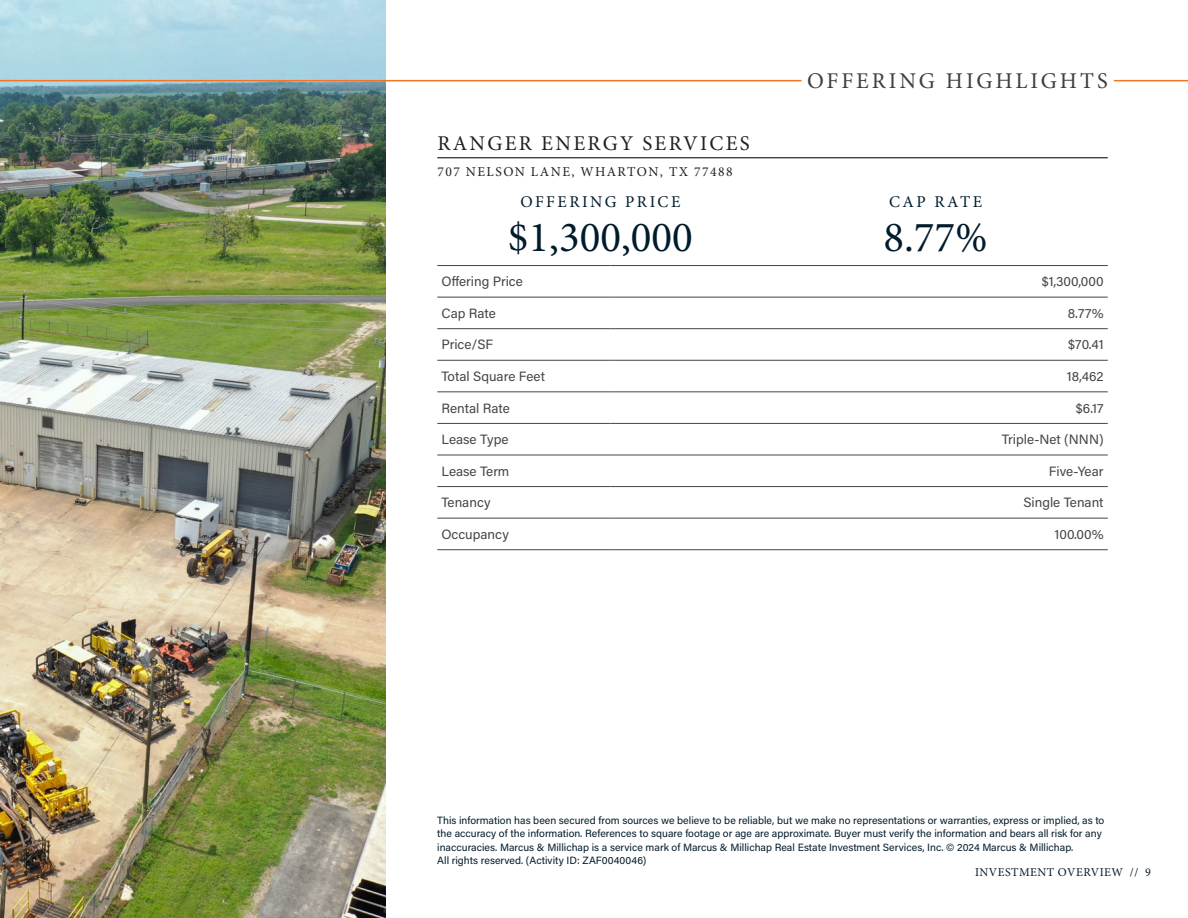
<style>
.page{position:relative;width:1188px;height:918px;background:#fff}
.page>*{position:absolute;margin:0;border:0;box-sizing:border-box;transform-origin:0 0}
.t1{font:43.05px "Minion Pro";color:#001b2b}
.t2{font:22.5px "Minion Pro";letter-spacing:.13em;color:#3e3e3f}
.t3{font:21px "Minion Pro";letter-spacing:.11em;color:#231f20}
.t4{font:16.5px "Minion Pro";letter-spacing:.15em;color:#001b2b}
.t5{font:13.65px "Minion Pro";letter-spacing:.11em;color:#231f20}
.t6{font:13.5px "Acumin Pro";color:#454548}
.t7{font:12px "Minion Pro";letter-spacing:.04em;color:#0a1a29}
.t8{font:10.5px/13.5px "Acumin Pro";color:#001b2b}
</style>
<div class="page">
<img style="left:0;top:0;width:385px;height:918px">
<hr style="left:0;top:80px;width:802px;height:1px;background:#f57523">
<hr style="left:1114px;top:80px;width:74px;height:1px;background:#f57523">
<hr style="left:437px;top:157px;width:671px;height:1px;background:#000">
<hr style="left:437px;top:265px;width:174px;height:1px;background:#454548">
<hr style="left:611px;top:265px;width:497px;height:1px;background:#454548">
<hr style="left:437px;top:297px;width:174px;height:1px;background:#454548">
<hr style="left:611px;top:297px;width:497px;height:1px;background:#454548">
<hr style="left:437px;top:328px;width:174px;height:1px;background:#454548">
<hr style="left:611px;top:328px;width:497px;height:1px;background:#454548">
<hr style="left:437px;top:360px;width:174px;height:1px;background:#454548">
<hr style="left:611px;top:360px;width:497px;height:1px;background:#454548">
<hr style="left:437px;top:392px;width:174px;height:1px;background:#454548">
<hr style="left:611px;top:392px;width:497px;height:1px;background:#454548">
<hr style="left:437px;top:423px;width:174px;height:1px;background:#454548">
<hr style="left:611px;top:423px;width:497px;height:1px;background:#454548">
<hr style="left:437px;top:455px;width:174px;height:1px;background:#454548">
<hr style="left:611px;top:455px;width:497px;height:1px;background:#454548">
<hr style="left:437px;top:486px;width:174px;height:1px;background:#454548">
<hr style="left:611px;top:486px;width:497px;height:1px;background:#454548">
<hr style="left:437px;top:518px;width:174px;height:1px;background:#454548">
<hr style="left:611px;top:518px;width:497px;height:1px;background:#454548">
<hr style="left:437px;top:549px;width:174px;height:1px;background:#454548">
<hr style="left:611px;top:549px;width:497px;height:1px;background:#454548">
<p class="t3" style="left:437px;top:129px;width:314px">RANGER ENERGY SERVICES</p>
<p class="t5" style="left:437px;top:162px;width:297px">707 NELSON LANE, WHARTON, TX 77488</p>
<p class="t2" style="left:807px;top:66px;width:302px">OFFERING HIGHLIGHTS</p>
<p class="t4" style="left:889px;top:191px;width:94px">CAP RATE</p>
<p class="t4" style="left:520px;top:191px;width:161px">OFFERING PRICE</p>
<p class="t1" style="left:508px;top:208px;width:186px">$1,300,000</p>
<p class="t1" style="left:884px;top:208px;width:106px">8.77%</p>
<p class="t6" style="left:441px;top:272px;width:83px">Offering Price</p>
<p class="t6" style="left:1042px;top:272px;width:63px">$1,300,000</p>
<p class="t6" style="left:441px;top:304px;width:56px">Cap Rate</p>
<p class="t6" style="left:1068px;top:304px;width:37px">8.77%</p>
<p class="t6" style="left:441px;top:335px;width:53px">Price/SF</p>
<p class="t6" style="left:1068px;top:335px;width:37px">$70.41</p>
<p class="t6" style="left:441px;top:367px;width:105px">Total Square Feet</p>
<p class="t6" style="left:1067px;top:367px;width:38px">18,462</p>
<p class="t6" style="left:441px;top:399px;width:70px">Rental Rate</p>
<p class="t6" style="left:1076px;top:399px;width:29px">$6.17</p>
<p class="t6" style="left:441px;top:430px;width:69px">Lease Type</p>
<p class="t6" style="left:1002px;top:430px;width:103px">Triple-Net (NNN)</p>
<p class="t6" style="left:441px;top:462px;width:69px">Lease Term</p>
<p class="t6" style="left:1049px;top:462px;width:56px">Five-Year</p>
<p class="t6" style="left:441px;top:493px;width:51px">Tenancy</p>
<p class="t6" style="left:1023px;top:493px;width:82px">Single Tenant</p>
<p class="t6" style="left:441px;top:525px;width:69px">Occupancy</p>
<p class="t6" style="left:1054px;top:525px;width:51px">100.00%</p>
<p class="t8" style="left:437px;top:813px;width:669px">This information has been secured from sources we believe to be reliable, but we make no representations or warranties, express or implied, as to the accuracy of the information. References to square footage or age are approximate. Buyer must verify the information and bears all risk for any inaccuracies. Marcus &amp; Millichap is a service mark of Marcus &amp; Millichap Real Estate Investment Services, Inc. © 2024 Marcus &amp; Millichap.</p>
<p class="t8" style="left:437px;top:853px;width:211px">All rights reserved. (Activity ID: ZAF0040046)</p>
<p class="t7" style="left:975px;top:864px;width:178px">INVESTMENT OVERVIEW // 9</p>
</div>
